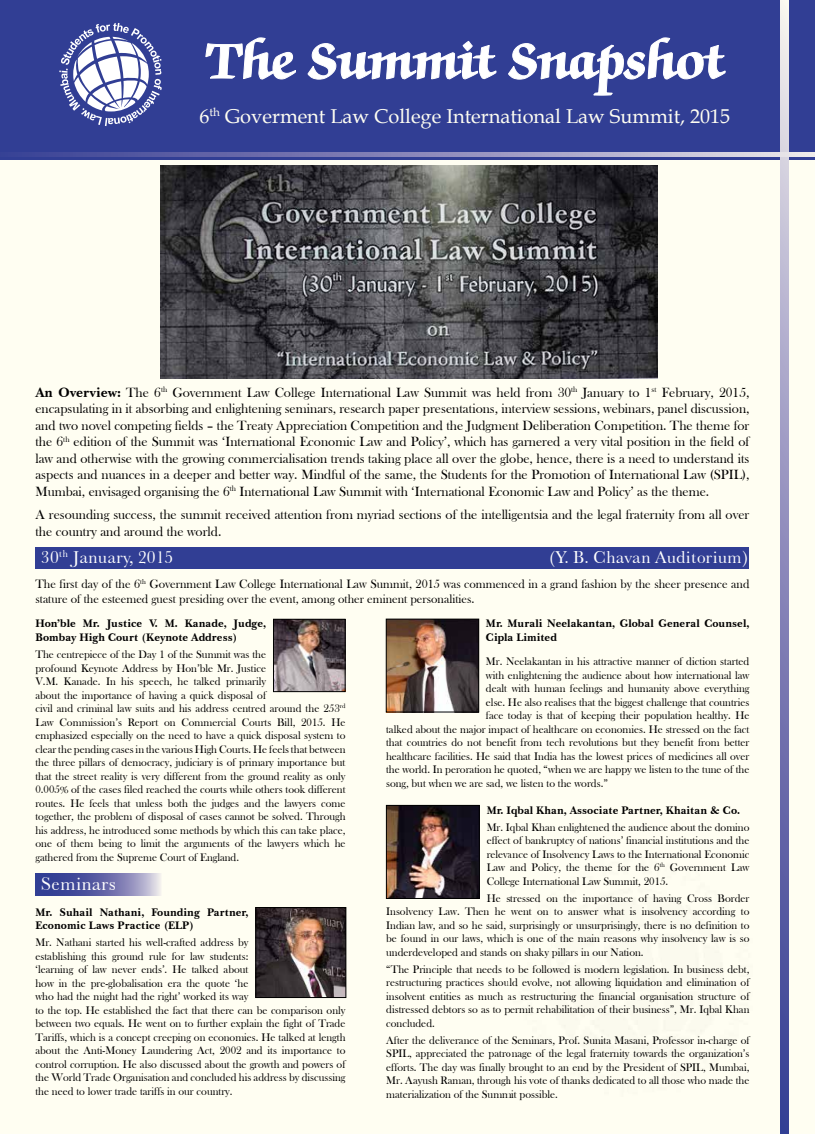
<style>
.page{position:relative;width:815px;height:1134px;background:#fffef2}
.page>*{position:absolute;margin:0;border:0;box-sizing:border-box;transform-origin:0 0}
.t1{font:700 56.25px "Zapf Chancery IT Cby BT";color:#fff}
.t2{font:20px "Book Antiqua";color:#fffef2}
.t3{font:18.75px "Baskerville No 2 BT";color:#fff}
.t4{font:17.5px "Baskerville No 2 BT";color:#fff}
.t5{font:13.75px/16.5px "Bask Old Face";color:#000;text-align:justify}
.t6{font:12.5px/15px "Bask Old Face";color:#000}
.t7{font:11.25px/13.5px "Bask Old Face";color:#000;text-align:justify}
.t8{font:700 11.25px/13.5px "Baskerville No 2 BT";color:#000}
.s1{font-family:"Baskerville No 2 BT";font-weight:700}
</style>
<div class="page">
<div style="left:0;top:0;width:815px;height:160px;background:#313e94"></div>
<svg style="left:780px;top:0;width:8px;height:1134px;background:#8e8ebc"></svg>
<svg style="left:25px;top:152px;width:790px;height:5px;background:#8f8ebc"></svg>
<div style="left:35px;top:548px;width:714px;height:21px;background:#313e94"></div>
<img style="left:275px;top:621px;width:68px;height:69px">
<div style="left:273px;top:619px;width:72px;height:73px;border:1px solid #000"></div>
<svg style="left:35px;top:873px;width:126px;height:22px;background:#6b6fac"></svg>
<img style="left:258px;top:909px;width:86px;height:87px">
<div style="left:256px;top:907px;width:90px;height:91px;border:1px solid #000"></div>
<img style="left:388px;top:621px;width:89px;height:89px">
<div style="left:386px;top:619px;width:93px;height:93px;border:1px solid #000"></div>
<img style="left:388px;top:807px;width:90px;height:90px">
<div style="left:386px;top:805px;width:94px;height:94px;border:1px solid #000"></div>
<svg style="left:205px;top:37px;width:91px;height:43px"></svg>
<svg style="left:307px;top:41px;width:190px;height:39px"></svg>
<svg style="left:508px;top:37px;width:218px;height:59px"></svg>
<svg style="left:59px;top:23px;width:103px;height:103px"></svg>
<img style="left:160px;top:166px;width:497px;height:212px">
<h1 class="t1" style="left:205px;top:31px;width:520px">The Summit Snapshot</h1>
<h2 class="t2" style="left:199px;top:102px;width:532px">6<sup>th</sup> Goverment Law College International Law Summit, 2015</h2>
<p class="t5" style="left:35px;top:384px;width:715px"><span class="s1">An Overview:</span> The 6<sup>th</sup> Government Law College International Law Summit was held from 30<sup>th</sup> January to 1<sup>st</sup> February, 2015, encapsulating in it absorbing and enlightening seminars, research paper presentations, interview sessions, webinars, panel discussion, and two novel competing fields – the Treaty Appreciation Competition and the Judgment Deliberation Competition. The theme for the 6<sup>th</sup> edition of the Summit was ‘International Economic Law and Policy’, which has garnered a very vital position in the field of law and otherwise with the growing commercialisation trends taking place all over the globe, hence, there is a need to understand its aspects and nuances in a deeper and better way. Mindful of the same, the Students for the Promotion of International Law (SPIL), Mumbai, envisaged organising the 6<sup>th</sup> International Law Summit with ‘International Economic Law and Policy’ as the theme.</p>
<p class="t5" style="left:35px;top:507px;width:715px">A resounding success, the summit received attention from myriad sections of the intelligentsia and the legal fraternity from all over the country and around the world.</p>
<h3 class="t4" style="left:41px;top:546px;width:134px">30<sup>th</sup> January, 2015</h3>
<h3 class="t4" style="left:549px;top:546px;width:201px">(Y. B. Chavan Auditorium)</h3>
<p class="t6" style="left:35px;top:577px;width:716px">The first day of the 6<sup>th</sup> Government Law College International Law Summit, 2015 was commenced in a grand fashion by the sheer presence and stature of the esteemed guest presiding over the event, among other eminent personalities.</p>
<p class="t8" style="left:35px;top:617px;width:232px">Hon’ble Mr. Justice V. M. Kanade, Judge,<br>Bombay High Court (Keynote Address)</p>
<p class="t7" style="left:35px;top:648px;width:312px;text-align:left">The centrepiece of the Day 1 of the Summit was the<br>profound Keynote Address by Hon’ble Mr. Justice<br>V.M. Kanade. In his speech, he talked primarily<br>about the importance of having a quick disposal of<br>civil and criminal law suits and his address centred around the 253<sup>rd </sup>Law Commission’s Report on Commercial Courts Bill, 2015. He emphasized especially on the need to have a quick disposal system to clear the pending cases in the various High Courts. He feels that between the three pillars of democracy, judiciary is of primary importance but that the street reality is very different from the ground reality as only 0.005% of the cases filed reached the courts while others took different routes. He feels that unless both the judges and the lawyers come together, the problem of disposal of cases cannot be solved. Through his address, he introduced some methods by which this can take place, one of them being to limit the arguments of the lawyers which he gathered from the Supreme Court of England.</p>
<h3 class="t3" style="left:41px;top:872px;width:76px">Seminars</h3>
<p class="t8" style="left:35px;top:905px;width:215px">Mr. Suhail Nathani, Founding Partner,<br>Economic Laws Practice (ELP)</p>
<p class="t7" style="left:35px;top:936px;width:312px;text-align:left">Mr. Nathani started his well-crafted address by<br>establishing this ground rule for law students:<br>‘learning of law never ends’. He talked about<br>how in the pre-globalisation era the quote ‘he<br>who had the might had the right’ worked its way<br>to the top. He established the fact that there can be comparison only between two equals. He went on to further explain the fight of Trade Tariffs, which is a concept creeping on economies. He talked at length about the Anti-Money Laundering Act, 2002 and its importance to control corruption. He also discussed about the growth and powers of the World Trade Organisation and concluded his address by discussing the need to lower trade tariffs in our country.</p>
<p class="t8" style="left:486px;top:617px;width:265px">Mr. Murali Neelakantan, Global General Counsel,<br>Cipla Limited</p>
<p class="t7" style="left:486px;top:655px;width:265px">Mr. Neelakantan in his attractive manner of diction started</p>
<p class="t7" style="left:486px;top:668px;width:265px">with enlightening the audience about how international law</p>
<p class="t7" style="left:486px;top:682px;width:265px">dealt with human feelings and humanity above everything</p>
<p class="t7" style="left:486px;top:695px;width:265px">else. He also realises that the biggest challenge that countries</p>
<p class="t7" style="left:486px;top:709px;width:265px">face today is that of keeping their population healthy. He</p>
<p class="t7" style="left:386px;top:722px;width:365px">talked about the major impact of healthcare on economies. He stressed on the fact</p>
<p class="t7" style="left:386px;top:736px;width:365px">that countries do not benefit from tech revolutions but they benefit from better</p>
<p class="t7" style="left:386px;top:749px;width:365px">healthcare facilities. He said that India has the lowest prices of medicines all over</p>
<p class="t7" style="left:386px;top:763px;width:365px">the world. In peroration he quoted, “when we are happy we listen to the tune of the</p>
<p class="t7" style="left:386px;top:776px;width:223px">song, but when we are sad, we listen to the words.”</p>
<p class="t8" style="left:487px;top:803px;width:255px">Mr. Iqbal Khan, Associate Partner, Khaitan &amp; Co.</p>
<p class="t7" style="left:487px;top:820px;width:264px">Mr. Iqbal Khan enlightened the audience about the domino effect of bankruptcy of nations’ financial institutions and the relevance of Insolvency Laws to the International Economic Law and Policy, the theme for the 6<sup>th</sup> Government Law College International Law Summit, 2015.</p>
<p class="t7" style="left:386px;top:891px;width:365px;text-indent:100px">He stressed on the importance of having Cross Border Insolvency Law. Then he went on to answer what is insolvency according to Indian law, and so he said, surprisingly or unsurprisingly, there is no definition to be found in our laws, which is one of the main reasons why insolvency law is so underdeveloped and stands on shaky pillars in our Nation.</p>
<p class="t7" style="left:386px;top:962px;width:365px">“The Principle that needs to be followed is modern legislation. In business debt, restructuring practices should evolve, not allowing liquidation and elimination of insolvent entities as much as restructuring the financial organisation structure of distressed debtors so as to permit rehabilitation of their business”, Mr. Iqbal Khan concluded.</p>
<p class="t7" style="left:386px;top:1033px;width:365px">After the deliverance of the Seminars, Prof. Sunita Masani, Professor in-charge of SPIL, appreciated the patronage of the legal fraternity towards the organization’s efforts. The day was finally brought to an end by the President of SPIL, Mumbai, Mr. Aayush Raman, through his vote of thanks dedicated to all those who made the materialization of the Summit possible.</p>
</div>
